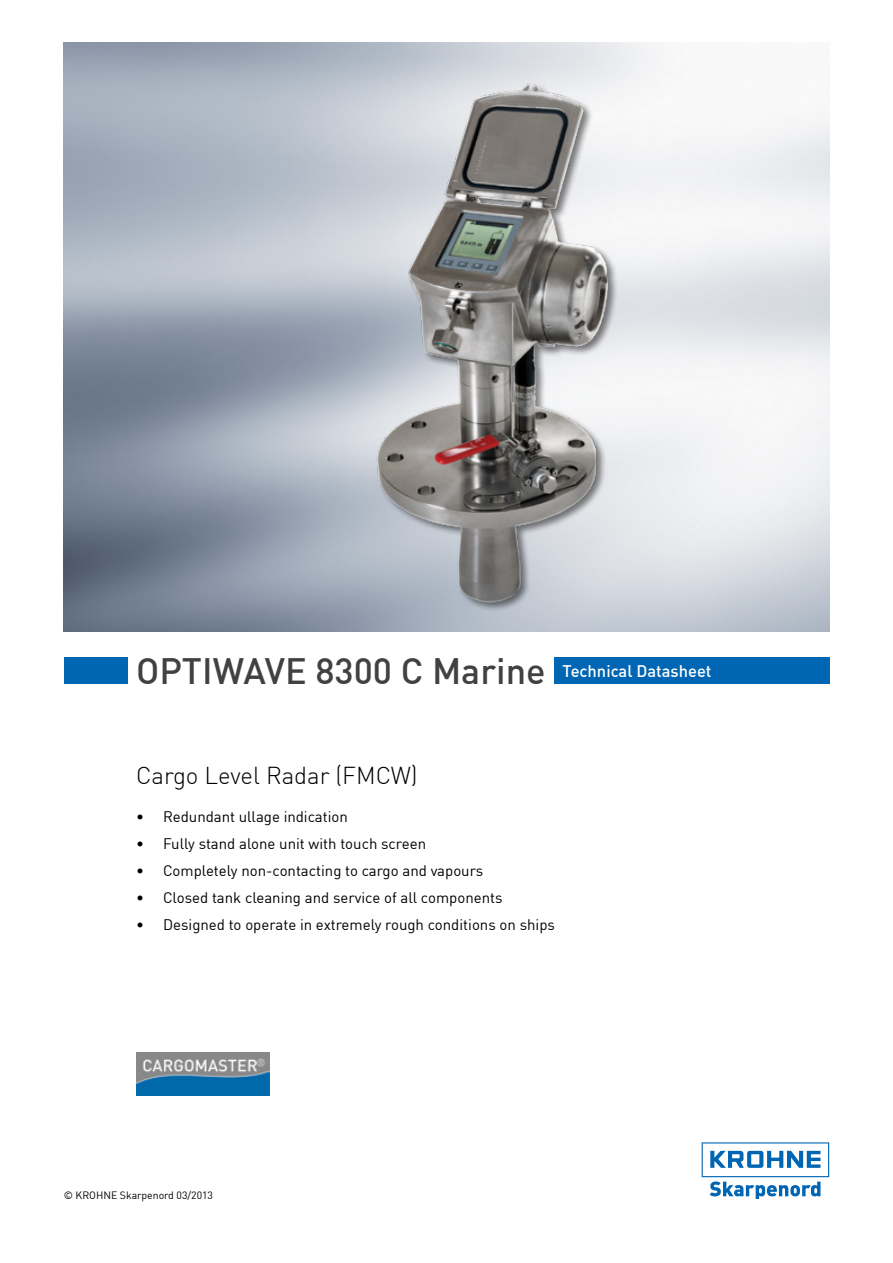
<style>
.page{position:relative;width:893px;height:1263px;background:#fff}
.page>*{position:absolute;margin:0;border:0;box-sizing:border-box;transform-origin:0 0}
.t1{font:500 36px "DIN";color:#414042}
.t2{font:300 24px "DIN";color:#000}
.t3{font:15px "DIN";color:#000}
.t4{font:10.5px "DIN";color:#000}
</style>
<div class="page">
<svg style="left:702px;top:1142px;width:127px;height:57px"></svg>
<img style="left:64px;top:43px;width:765px;height:588px">
<div style="left:64px;top:657px;width:64px;height:27px;background:#0066b3"></div>
<div style="left:554px;top:657px;width:275px;height:27px;background:#0066b3"></div>
<img style="left:300px;top:73px;width:369px;height:537px">
<img style="left:136px;top:1052px;width:134px;height:44px">
<h1 class="t1" style="left:136px;top:652px;width:577px">OPTIWAVE 8300 C Marine <sup>Technical</sup> <sup>Datasheet</sup></h1>
<h2 class="t2" style="left:136px;top:763px;width:283px">Cargo Level Radar (FMCW)</h2>
<p class="t3" style="left:136px;top:809px;width:213px">• Redundant ullage indication</p>
<p class="t3" style="left:136px;top:836px;width:292px">• Fully stand alone unit with touch screen</p>
<p class="t3" style="left:136px;top:863px;width:349px">• Completely non-contacting to cargo and vapours</p>
<p class="t3" style="left:136px;top:890px;width:368px">• Closed tank cleaning and service of all components</p>
<p class="t3" style="left:136px;top:917px;width:420px">• Designed to operate in extremely rough conditions on ships</p>
<p class="t4" style="left:64px;top:1190px;width:151px">© KROHNE Skarpenord 03/2013</p>
</div>
